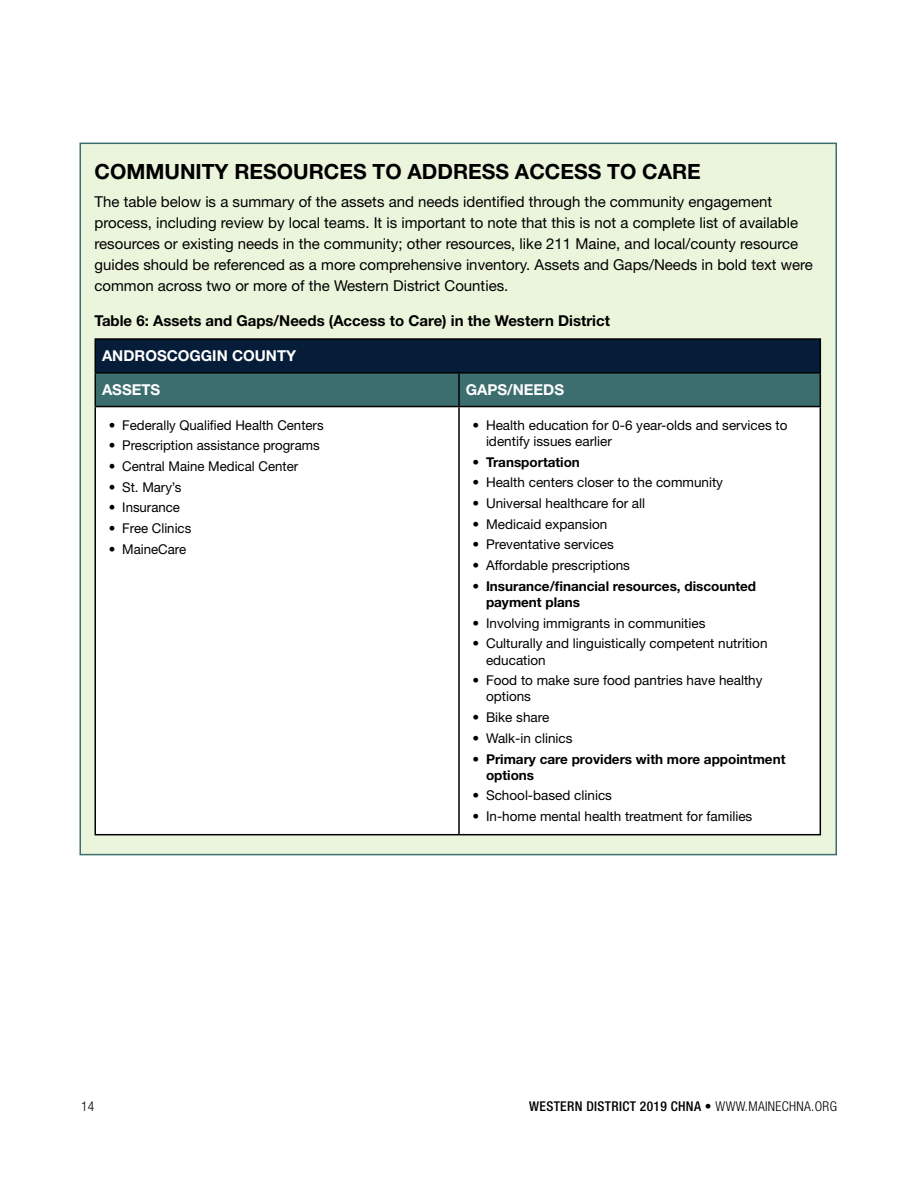
<style>
.page{position:relative;width:918px;height:1188px;background:#fff}
.page>*{position:absolute;margin:0;border:0;box-sizing:border-box;transform-origin:0 0}
.t1{font:700 21px "Helvetica Neue LT Std";color:#000}
.t2{font:15px/21px "Helvetica Neue LT Std";color:#000}
.t3{font:700 15px "Helvetica Neue LT Std";color:#000}
.t4{font:700 15px "Helvetica Neue LT Std";color:#fff}
.t5{font:13.5px/16.2px "Helvetica Neue LT Std";color:#000}
.t6{font:700 13.5px/16.2px "Helvetica Neue LT Std";color:#000}
.t7{font:500 condensed 13.5px "Helvetica Neue LT Std";letter-spacing:.025em;color:#000}
.t8{font:300 condensed 13.5px "Helvetica Neue LT Std";color:#000}
.s1{font-weight:300}
</style>
<div class="page">
<div style="left:80px;top:143px;width:756px;height:712px;background:#eaf5dc"></div>
<div style="left:95px;top:339px;width:725px;height:34px;background:#061d39"></div>
<div style="left:96px;top:374px;width:724px;height:32px;background:#3d6e6f"></div>
<div style="left:96px;top:407px;width:724px;height:427px;background:#fff"></div>
<hr style="left:94px;top:338px;width:365px;height:2px;background:#000">
<hr style="left:94px;top:340px;width:2px;height:32px;background:#000">
<hr style="left:459px;top:338px;width:362px;height:2px;background:#000">
<hr style="left:820px;top:340px;width:1px;height:32px;background:#000">
<hr style="left:94px;top:372px;width:365px;height:2px;background:#000">
<hr style="left:94px;top:374px;width:2px;height:32px;background:#000">
<hr style="left:459px;top:372px;width:362px;height:2px;background:#000">
<hr style="left:458px;top:374px;width:2px;height:32px;background:#000">
<hr style="left:820px;top:374px;width:1px;height:32px;background:#000">
<hr style="left:94px;top:406px;width:365px;height:1px;background:#000">
<hr style="left:94px;top:407px;width:2px;height:427px;background:#000">
<hr style="left:459px;top:406px;width:362px;height:1px;background:#000">
<hr style="left:458px;top:407px;width:2px;height:427px;background:#000">
<hr style="left:820px;top:407px;width:1px;height:427px;background:#000">
<hr style="left:94px;top:834px;width:365px;height:1px;background:#000">
<hr style="left:459px;top:834px;width:362px;height:1px;background:#000">
<h1 class="t1" style="left:94px;top:159px;width:608px">COMMUNITY RESOURCES TO ADDRESS ACCESS TO CARE</h1>
<p class="t2" style="left:94px;top:191px;width:720px">The table below is a summary of the assets and needs identified through the community engagement process, including review by local teams. It is important to note that this is not a complete list of available resources or existing needs in the community; other resources, like 211 Maine, and local/county resource guides should be referenced as a more comprehensive inventory. Assets and Gaps/Needs in bold text were common across two or more of the Western District Counties.</p>
<p class="t3" style="left:94px;top:311px;width:517px">Table 6: Assets and Gaps/Needs (Access to Care) in the Western District</p>
<p class="t4" style="left:102px;top:347px;width:196px">ANDROSCOGGIN COUNTY</p>
<p class="t4" style="left:102px;top:380px;width:60px">ASSETS</p>
<p class="t4" style="left:466px;top:380px;width:100px">GAPS/NEEDS</p>
<p class="t5" style="left:109px;top:417px;width:216px">• Federally Qualified Health Centers</p>
<p class="t5" style="left:109px;top:437px;width:212px">• Prescription assistance programs</p>
<p class="t5" style="left:109px;top:458px;width:191px">• Central Maine Medical Center</p>
<p class="t5" style="left:109px;top:479px;width:74px">• St. Mary’s</p>
<p class="t5" style="left:109px;top:499px;width:73px">• Insurance</p>
<p class="t5" style="left:109px;top:520px;width:84px">• Free Clinics</p>
<p class="t5" style="left:109px;top:541px;width:79px">• MaineCare</p>
<p class="t5" style="left:486px;top:417px;width:303px;text-indent:-14px">• Health education for 0-6 year-olds and services to identify issues earlier</p>
<p class="t6" style="left:472px;top:453px;width:109px">• Transportation</p>
<p class="t5" style="left:472px;top:474px;width:252px">• Health centers closer to the community</p>
<p class="t5" style="left:472px;top:495px;width:174px">• Universal healthcare for all</p>
<p class="t5" style="left:472px;top:516px;width:136px">• Medicaid expansion</p>
<p class="t5" style="left:472px;top:536px;width:143px">• Preventative services</p>
<p class="t5" style="left:472px;top:557px;width:159px">• Affordable prescriptions</p>
<p class="t6" style="left:486px;top:578px;width:272px;text-indent:-14px">• Insurance/financial resources, discounted payment plans</p>
<p class="t5" style="left:472px;top:615px;width:235px">• Involving immigrants in communities</p>
<p class="t5" style="left:486px;top:635px;width:283px;text-indent:-14px">• Culturally and linguistically competent nutrition education</p>
<p class="t5" style="left:486px;top:672px;width:278px;text-indent:-14px">• Food to make sure food pantries have healthy options</p>
<p class="t5" style="left:472px;top:709px;width:78px">• Bike share</p>
<p class="t5" style="left:472px;top:730px;width:102px">• Walk-in clinics</p>
<p class="t6" style="left:486px;top:750px;width:301px;text-indent:-14px">• Primary care providers with more appointment options</p>
<p class="t5" style="left:472px;top:787px;width:141px">• School-based clinics</p>
<p class="t5" style="left:472px;top:808px;width:281px">• In-home mental health treatment for families</p>
<p class="t8" style="left:81px;top:1098px;width:15px">14</p>
<p class="t7" style="left:529px;top:1098px;width:309px">WESTERN DISTRICT 2019 CHNA <span class="s1">• WWW.MAINECHNA.ORG</span></p>
</div>
